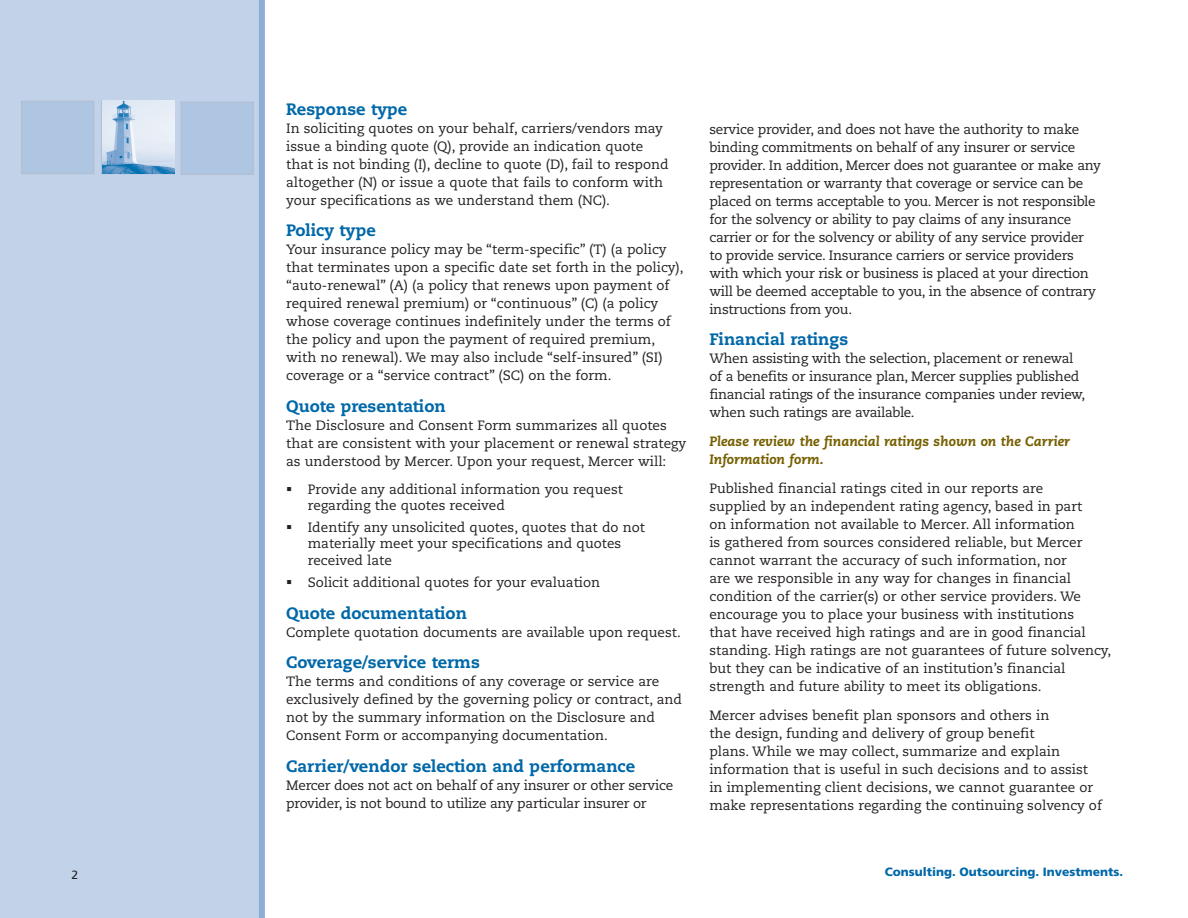
<style>
.page{position:relative;width:1188px;height:918px;background:#fff}
.page>*{position:absolute;margin:0;border:0;box-sizing:border-box;transform-origin:0 0}
.Text_Subhead_11_14{font:800 16.5px "Caecilia";color:#0068a9}
.Text_body-Caecilia_9{font:13.5px/18px "Caecilia";color:#231f20}
.Text_body-Caecilia_9-2{font:13.5px/18px "Caecilia";letter-spacing:-.02em;color:#231f20}
.Text_Bullets_9_12{font:13.5px/16.5px "Caecilia";color:#231f20}
.Text_body-Caecilia_9-3{font:italic 800 13.5px/18px "Caecilia";color:#766000}
.Job_code{font:13.5px "Caecilia";color:#231f20}
.t1{font:13.5px "Wingdings";color:#231f20}
.t2{font:900 12px "Frutiger";color:#0068a9}
.Back_Cover_Legal{font:12px "Frutiger";color:#231f20}
</style>
<div class="page">
<div style="left:0;top:0;width:259px;height:918px;background:#c2d3e9"></div>
<div style="left:22px;top:101px;width:72px;height:73px;background:#aec6e1"></div>
<div style="left:181px;top:102px;width:72px;height:72px;background:#aec6e1"></div>
<div style="left:259px;top:0;width:6px;height:918px;background:#8dafd6"></div>
<img style="left:102px;top:101px;width:72px;height:73px">
<p class="Back_Cover_Legal" style="left:71px;top:868px;width:8px">2</p>
<p class="Text_Subhead_11_14" style="left:286px;top:99px;width:123px">Response type</p>
<p class="Text_body-Caecilia_9" style="left:286px;top:119px;width:384px">In soliciting quotes on your behalf, carriers/vendors may issue a binding quote (Q), provide an indication quote that is not binding (I), decline to quote (D), fail to respond altogether (N) or issue a quote that fails to conform with your specifications as we understand them (NC).</p>
<p class="Text_Subhead_11_14" style="left:286px;top:220px;width:91px">Policy type</p>
<p class="Text_body-Caecilia_9" style="left:286px;top:241px;width:399px">Your insurance policy may be “term-specific” (T) (a policy that terminates upon a specific date set forth in the policy), “auto-renewal” (A) (a policy that renews upon payment of required renewal premium) or “continuous” (C) (a policy whose coverage continues indefinitely under the terms of the policy and upon the payment of required premium, with no renewal). We may also include “self-insured” (SI) coverage or a “service contract” (SC) on the form.</p>
<p class="Text_Subhead_11_14" style="left:286px;top:396px;width:161px">Quote presentation</p>
<p class="Text_body-Caecilia_9" style="left:286px;top:417px;width:402px">The Disclosure and Consent Form summarizes all quotes that are consistent with your placement or renewal strategy as understood by Mercer. Upon your request, Mercer will:</p>
<p class="Text_Bullets_9_12" style="left:308px;top:481px;width:317px">Provide any additional information you request regarding the quotes received</p>
<p class="Text_Bullets_9_12" style="left:308px;top:519px;width:339px">Identify any unsolicited quotes, quotes that do not materially meet your specifications and quotes received late</p>
<p class="Text_Bullets_9_12" style="left:308px;top:574px;width:294px">Solicit additional quotes for your evaluation</p>
<p class="Text_Subhead_11_14" style="left:286px;top:603px;width:182px">Quote documentation</p>
<p class="Job_code" style="left:286px;top:624px;width:396px">Complete quotation documents are available upon request.</p>
<p class="Text_Subhead_11_14" style="left:286px;top:652px;width:195px">Coverage/service terms</p>
<p class="Text_body-Caecilia_9" style="left:286px;top:673px;width:397px">The terms and conditions of any coverage or service are exclusively defined by the governing policy or contract, and not by the summary information on the Disclosure and Consent Form or accompanying documentation.</p>
<p class="Text_Subhead_11_14" style="left:286px;top:756px;width:351px">Carrier/vendor selection and performance</p>
<p class="Text_body-Caecilia_9-2" style="left:286px;top:777px;width:389px">Mercer does not act on behalf of any insurer or other service provider, is not bound to utilize any particular insurer or</p>
<p class="t1" style="left:286px;top:481px;width:8px">▪</p>
<p class="t1" style="left:286px;top:520px;width:8px">▪</p>
<p class="t1" style="left:286px;top:575px;width:8px">▪</p>
<p class="Text_body-Caecilia_9-2" style="left:709px;top:120px;width:393px">service provider, and does not have the authority to make binding commitments on behalf of any insurer or service provider. In addition, Mercer does not guarantee or make any representation or warranty that coverage or service can be placed on terms acceptable to you. Mercer is not responsible for the solvency or ability to pay claims of any insurance carrier or for the solvency or ability of any service provider<br>to provide service. Insurance carriers or service providers with which your risk or business is placed at your direction will be deemed acceptable to you, in the absence of contrary instructions from you.</p>
<p class="Text_Subhead_11_14" style="left:709px;top:329px;width:140px">Financial ratings</p>
<p class="Text_body-Caecilia_9-2" style="left:709px;top:350px;width:377px">When assisting with the selection, placement or renewal of a benefits or insurance plan, Mercer supplies published financial ratings of the insurance companies under review, when such ratings are available.</p>
<p class="Text_body-Caecilia_9-3" style="left:709px;top:433px;width:362px">Please review the financial ratings shown on the Carrier<br>Information form.</p>
<p class="Text_body-Caecilia_9" style="left:709px;top:480px;width:403px">Published financial ratings cited in our reports are<br>supplied by an independent rating agency, based in part<br>on information not available to Mercer. All information<br>is gathered from sources considered reliable, but Mercer cannot warrant the accuracy of such information, nor<br>are we responsible in any way for changes in financial condition of the carrier(s) or other service providers. We encourage you to place your business with institutions<br>that have received high ratings and are in good financial standing. High ratings are not guarantees of future solvency, but they can be indicative of an institution’s financial strength and future ability to meet its obligations.</p>
<p class="Text_body-Caecilia_9" style="left:709px;top:706px;width:394px">Mercer advises benefit plan sponsors and others in<br>the design, funding and delivery of group benefit<br>plans. While we may collect, summarize and explain information that is useful in such decisions and to assist in implementing client decisions, we cannot guarantee or make representations regarding the continuing solvency of</p>
<p class="t2" style="left:885px;top:865px;width:240px">Consulting. Outsourcing. Investments.</p>
</div>
